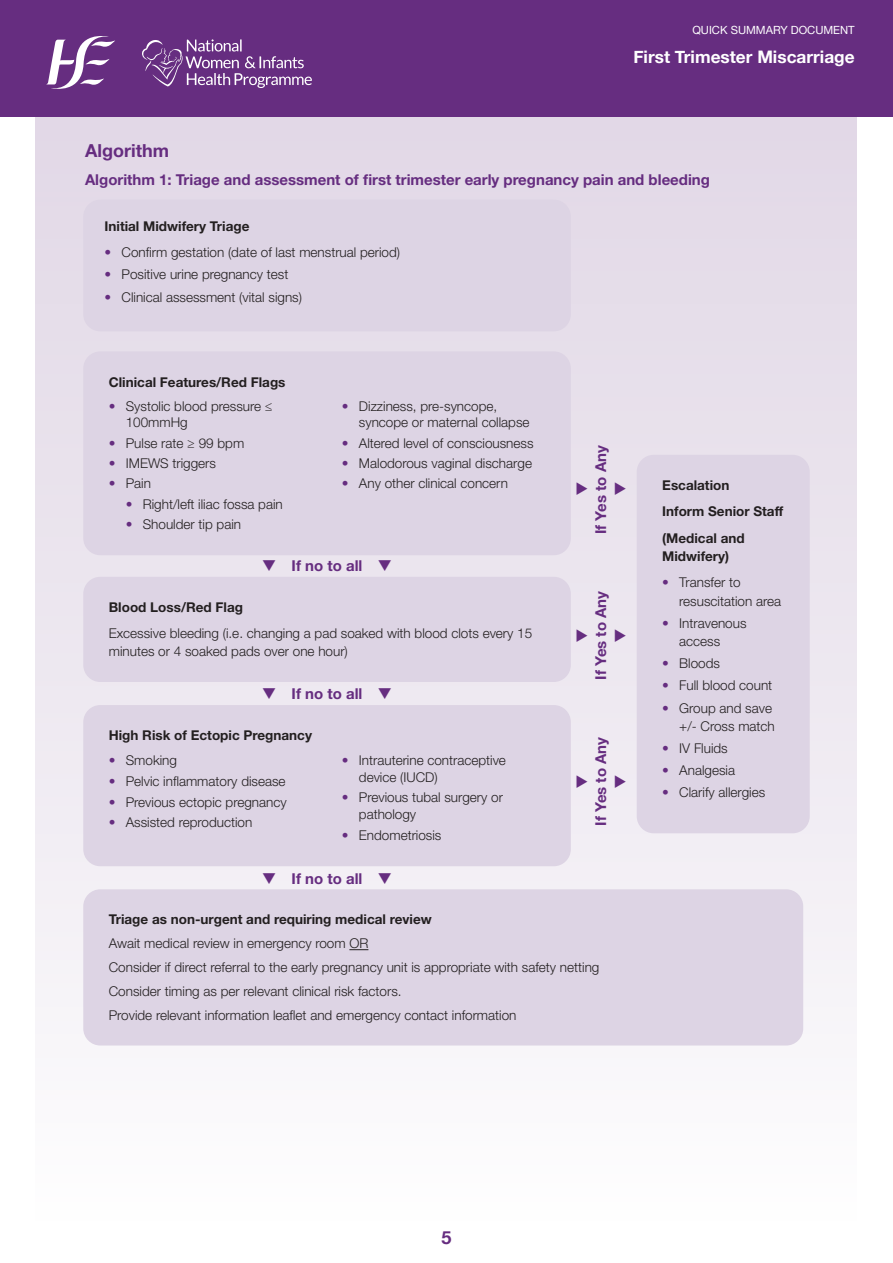
<style>
.page{position:relative;width:893px;height:1263px;background:#fff}
.page>*{position:absolute;margin:0;border:0;box-sizing:border-box;transform-origin:0 0}
.t1{font:700 18px "Helvetica Neue LT Std";color:#662d80}
.t2{font:700 18px "Helvetica Neue";color:#662d80}
.t3{font:700 17.25px "Helvetica Neue";color:#fff}
.Body_0-0__2{font:700 15px "Helvetica Neue LT Std";color:#662d80}
.Table_Bullet{font:300 13.5px/18px "Helvetica Neue LT Std";color:#231f20}
.Table_Body{font:300 13.5px/18px "Helvetica Neue LT Std";color:#231f20}
.Table_Body-2{font:700 13.5px/18px "Helvetica Neue LT Std";color:#231f20}
.t4{font:11.25px "Helvetica Neue";color:#fff}
.s1{font-weight:700;color:#662d80}
</style>
<div class="page">
<div style="left:35px;top:38px;width:821px;height:1187px;background:linear-gradient(to bottom,#dfd4e4,#fcfcfd)"></div>
<div style="left:83px;top:200px;width:488px;height:131px;background:#ddd4e4;border-radius:17px"></div>
<div style="left:637px;top:455px;width:173px;height:378px;background:#ddd4e4;border-radius:17px"></div>
<div style="left:83px;top:351px;width:488px;height:204px;background:#ddd4e4;border-radius:17px"></div>
<div style="left:83px;top:577px;width:488px;height:105px;background:#ddd4e4;border-radius:17px"></div>
<div style="left:83px;top:705px;width:488px;height:161px;background:#ddd4e4;border-radius:17px"></div>
<div style="left:83px;top:889px;width:720px;height:156px;background:#ddd4e4;border-radius:17px"></div>
<svg style="left:349px;top:949px;width:19px;height:1px"></svg>
<div style="left:0;top:0;width:893px;height:117px;background:#662d80"></div>
<svg style="left:46px;top:36px;width:69px;height:53px"></svg>
<svg style="left:142px;top:39px;width:170px;height:49px"></svg>
<svg style="left:277px;top:571px;width:15px;height:1px"></svg>
<svg style="left:277px;top:699px;width:15px;height:1px"></svg>
<svg style="left:277px;top:883px;width:15px;height:1px"></svg>
<svg style="left:576px;top:775px;width:11px;height:13px"></svg>
<svg style="left:576px;top:630px;width:11px;height:12px"></svg>
<svg style="left:576px;top:483px;width:11px;height:12px"></svg>
<svg style="left:615px;top:775px;width:11px;height:13px"></svg>
<svg style="left:615px;top:630px;width:11px;height:12px"></svg>
<svg style="left:615px;top:483px;width:11px;height:12px"></svg>
<p class="t4" style="left:692px;top:22px;width:164px">QUICK SUMMARY DOCUMENT</p>
<p class="t3" style="left:633px;top:44px;width:223px">First Trimester Miscarriage</p>
<h2 class="t1" style="left:85px;top:140px;width:85px">Algorithm</h2>
<h3 class="Body_0-0__2" style="left:85px;top:171px;width:626px">Algorithm 1: Triage and assessment of first trimester early pregnancy pain and bleeding</h3>
<p class="Table_Body-2" style="left:105px;top:216px;width:146px">Initial Midwifery Triage</p>
<p class="Table_Bullet" style="left:105px;top:243px;width:297px"><span class="s1">•</span> Confirm gestation (date of last menstrual period)</p>
<p class="Table_Bullet" style="left:105px;top:265px;width:185px"><span class="s1">•</span> Positive urine pregnancy test</p>
<p class="Table_Bullet" style="left:105px;top:287px;width:199px"><span class="s1">•</span> Clinical assessment (vital signs)</p>
<p class="Table_Body-2" style="left:109px;top:372px;width:178px">Clinical Features/Red Flags</p>
<p class="Table_Bullet" style="left:126px;top:398px;width:148px;line-height:16.2px;text-indent:-17px"><span class="s1">•</span> Systolic blood pressure ≤<br>100mmHg</p>
<p class="Table_Bullet" style="left:109px;top:434px;width:137px"><span class="s1">•</span> Pulse rate ≥ 99 bpm</p>
<p class="Table_Bullet" style="left:109px;top:454px;width:109px"><span class="s1">•</span> IMEWS triggers</p>
<p class="Table_Bullet" style="left:109px;top:474px;width:44px"><span class="s1">•</span> Pain</p>
<p class="Table_Bullet" style="left:126px;top:495px;width:159px"><span class="s1">•</span> Right/left iliac fossa pain</p>
<p class="Table_Bullet" style="left:126px;top:515px;width:117px"><span class="s1">•</span> Shoulder tip pain</p>
<p class="Table_Bullet" style="left:359px;top:398px;width:172px;line-height:16.2px;text-indent:-17px"><span class="s1">•</span> Dizziness, pre-syncope, syncope or maternal collapse</p>
<p class="Table_Bullet" style="left:342px;top:434px;width:193px"><span class="s1">•</span> Altered level of consciousness</p>
<p class="Table_Bullet" style="left:342px;top:454px;width:192px"><span class="s1">•</span> Malodorous vaginal discharge</p>
<p class="Table_Bullet" style="left:342px;top:474px;width:168px"><span class="s1">•</span> Any other clinical concern</p>
<p class="Body_0-0__2" style="left:262px;top:556px;width:132px">❑ If no to all ❑</p>
<p class="Table_Body-2" style="left:109px;top:598px;width:136px">Blood Loss/Red Flag</p>
<p class="Table_Body" style="left:109px;top:624px;width:425px">Excessive bleeding (i.e. changing a pad soaked with blood clots every 15 minutes or 4 soaked pads over one hour)</p>
<p class="Body_0-0__2" style="left:262px;top:685px;width:132px">❑ If no to all ❑</p>
<p class="Table_Body-2" style="left:109px;top:726px;width:205px">High Risk of Ectopic Pregnancy</p>
<p class="Table_Bullet" style="left:109px;top:751px;width:70px"><span class="s1">•</span> Smoking</p>
<p class="Table_Bullet" style="left:109px;top:772px;width:178px"><span class="s1">•</span> Pelvic inflammatory disease</p>
<p class="Table_Bullet" style="left:109px;top:793px;width:179px"><span class="s1">•</span> Previous ectopic pregnancy</p>
<p class="Table_Bullet" style="left:109px;top:813px;width:145px"><span class="s1">•</span> Assisted reproduction</p>
<p class="Table_Bullet" style="left:359px;top:752px;width:149px;line-height:16.5px;text-indent:-17px"><span class="s1">•</span> Intrauterine contraceptive device (IUCD)</p>
<p class="Table_Bullet" style="left:359px;top:789px;width:146px;line-height:16.5px;text-indent:-17px"><span class="s1">•</span> Previous tubal surgery or pathology</p>
<p class="Table_Bullet" style="left:342px;top:826px;width:101px"><span class="s1">•</span> Endometriosis</p>
<p class="Body_0-0__2" style="left:262px;top:869px;width:132px">❑ If no to all ❑</p>
<p class="Body_0-0__2" style="left:592px;top:534px;width:90px;rotate:-90deg">If Yes to Any</p>
<p class="Body_0-0__2" style="left:592px;top:680px;width:90px;rotate:-90deg">If Yes to Any</p>
<p class="Body_0-0__2" style="left:592px;top:826px;width:90px;rotate:-90deg">If Yes to Any</p>
<p class="Table_Body-2" style="left:109px;top:910px;width:324px">Triage as non-urgent and requiring medical review</p>
<p class="Table_Body" style="left:109px;top:934px;width:261px">Await medical review in emergency room OR</p>
<p class="Table_Body" style="left:109px;top:958px;width:492px">Consider if direct referral to the early pregnancy unit is appropriate with safety netting</p>
<p class="Table_Body" style="left:109px;top:982px;width:294px">Consider timing as per relevant clinical risk factors.</p>
<p class="Table_Body" style="left:109px;top:1006px;width:409px">Provide relevant information leaflet and emergency contact information</p>
<p class="Table_Body-2" style="left:662px;top:476px;width:69px">Escalation</p>
<p class="Table_Body-2" style="left:662px;top:502px;width:123px">Inform Senior Staff</p>
<p class="Table_Body-2" style="left:662px;top:529px;width:84px">(Medical and<br>Midwifery)</p>
<p class="Table_Bullet" style="left:679px;top:573px;width:103px;text-indent:-17px"><span class="s1">•</span> Transfer to resuscitation area</p>
<p class="Table_Bullet" style="left:679px;top:614px;width:69px;text-indent:-17px"><span class="s1">•</span> Intravenous access</p>
<p class="Table_Bullet" style="left:662px;top:654px;width:59px"><span class="s1">•</span> Bloods</p>
<p class="Table_Bullet" style="left:662px;top:676px;width:112px"><span class="s1">•</span> Full blood count</p>
<p class="Table_Bullet" style="left:662px;top:698px;width:114px;text-align:right"><span class="s1">•</span> Group and save +/- Cross match</p>
<p class="Table_Bullet" style="left:662px;top:739px;width:67px"><span class="s1">•</span> IV Fluids</p>
<p class="Table_Bullet" style="left:662px;top:761px;width:74px"><span class="s1">•</span> Analgesia</p>
<p class="Table_Bullet" style="left:662px;top:783px;width:105px"><span class="s1">•</span> Clarify allergies</p>
<h1 class="t2" style="left:441px;top:1223px;width:12px">5</h1>
</div>
